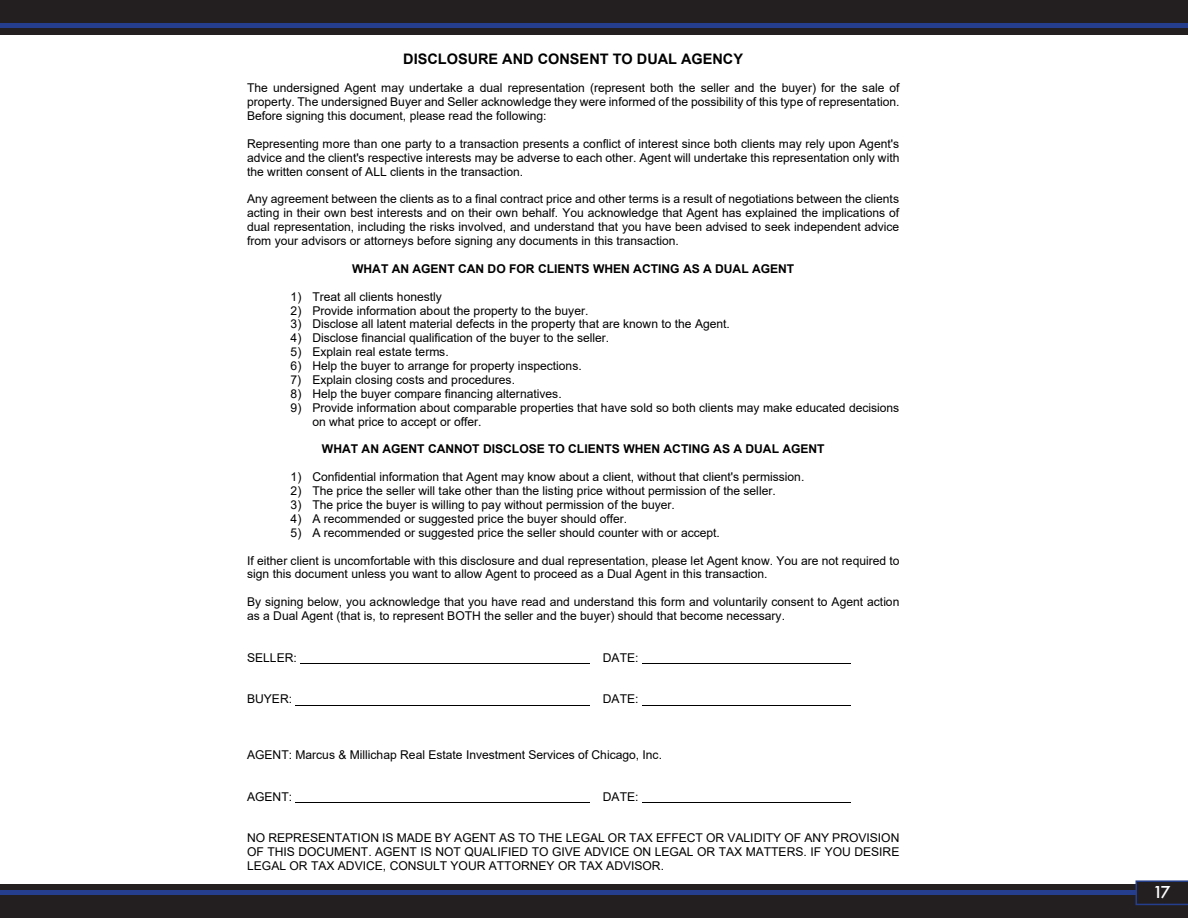
<style>
.page{position:relative;width:1188px;height:918px;background:#fff}
.page>*{position:absolute;margin:0;border:0;box-sizing:border-box;transform-origin:0 0}
.t1{font:500 18px "Futura PT";color:#fff}
.t2{font:700 14.55px "Arial";color:#000}
.t3{font:12.15px/14px "Arial";color:#000;text-align:justify}
.t4{font:700 12.15px "Arial";color:#000}
</style>
<div class="page">
<hr style="left:300px;top:663px;width:290px;height:1px;background:#000">
<hr style="left:642px;top:663px;width:209px;height:1px;background:#000">
<hr style="left:295px;top:705px;width:295px;height:1px;background:#000">
<hr style="left:642px;top:705px;width:209px;height:1px;background:#000">
<hr style="left:295px;top:802px;width:295px;height:1px;background:#000">
<hr style="left:642px;top:802px;width:209px;height:1px;background:#000">
<div style="left:0;top:885px;width:1188px;height:33px;background:#231f20"></div>
<div style="left:0;top:0;width:1188px;height:34px;background:#231f20"></div>
<hr style="left:0;top:24px;width:1188px;height:4px;background:#253f8e">
<hr style="left:0;top:891px;width:1188px;height:4px;background:#253f8e">
<svg style="left:1136px;top:880px;width:52px;height:25px"></svg>
<p class="t2" style="left:403px;top:49px;width:341px">DISCLOSURE AND CONSENT TO DUAL AGENCY</p>
<p class="t3" style="left:247px;top:81px;width:654px">The undersigned Agent may undertake a dual representation (represent both the seller and the buyer) for the sale of property. The undersigned Buyer and Seller acknowledge they were informed of the possibility of this type of representation.<br>Before signing this document, please read the following:</p>
<p class="t3" style="left:247px;top:137px;width:654px">Representing more than one party to a transaction presents a conflict of interest since both clients may rely upon Agent's advice and the client's respective interests may be adverse to each other. Agent will undertake this representation only with the written consent of ALL clients in the transaction.</p>
<p class="t3" style="left:247px;top:192px;width:654px">Any agreement between the clients as to a final contract price and other terms is a result of negotiations between the clients acting in their own best interests and on their own behalf. You acknowledge that Agent has explained the implications of dual representation, including the risks involved, and understand that you have been advised to seek independent advice from your advisors or attorneys before signing any documents in this transaction.</p>
<p class="t4" style="left:352px;top:260px;width:444px">WHAT AN AGENT CAN DO FOR CLIENTS WHEN ACTING AS A DUAL AGENT</p>
<p class="t3" style="left:291px;top:289px;width:153px">1) Treat all clients honestly</p>
<p class="t3" style="left:291px;top:303px;width:299px">2) Provide information about the property to the buyer.</p>
<p class="t3" style="left:291px;top:317px;width:441px">3) Disclose all latent material defects in the property that are known to the Agent.</p>
<p class="t3" style="left:291px;top:331px;width:320px">4) Disclose financial qualification of the buyer to the seller.</p>
<p class="t3" style="left:291px;top:345px;width:160px">5) Explain real estate terms.</p>
<p class="t3" style="left:291px;top:359px;width:293px">6) Help the buyer to arrange for property inspections.</p>
<p class="t3" style="left:291px;top:373px;width:226px">7) Explain closing costs and procedures.</p>
<p class="t3" style="left:291px;top:387px;width:273px">8) Help the buyer compare financing alternatives.</p>
<p class="t3" style="left:312px;top:400px;width:588px;text-indent:-22px">9) Provide information about comparable properties that have sold so both clients may make educated decisions on what price to accept or offer.</p>
<p class="t4" style="left:322px;top:441px;width:504px">WHAT AN AGENT CANNOT DISCLOSE TO CLIENTS WHEN ACTING AS A DUAL AGENT</p>
<p class="t3" style="left:291px;top:470px;width:515px">1) Confidential information that Agent may know about a client, without that client's permission.</p>
<p class="t3" style="left:291px;top:484px;width:487px">2) The price the seller will take other than the listing price without permission of the seller.</p>
<p class="t3" style="left:291px;top:498px;width:386px">3) The price the buyer is willing to pay without permission of the buyer.</p>
<p class="t3" style="left:291px;top:512px;width:338px">4) A recommended or suggested price the buyer should offer.</p>
<p class="t3" style="left:291px;top:525px;width:431px">5) A recommended or suggested price the seller should counter with or accept.</p>
<p class="t3" style="left:247px;top:553px;width:654px">If either client is uncomfortable with this disclosure and dual representation, please let Agent know. You are not required to sign this document unless you want to allow Agent to proceed as a Dual Agent in this transaction.</p>
<p class="t3" style="left:247px;top:595px;width:654px">By signing below, you acknowledge that you have read and understand this form and voluntarily consent to Agent action as a Dual Agent (that is, to represent BOTH the seller and the buyer) should that become necessary.</p>
<p class="t3" style="left:247px;top:650px;width:51px">SELLER:</p>
<p class="t3" style="left:603px;top:650px;width:37px">DATE:</p>
<p class="t3" style="left:247px;top:692px;width:46px">BUYER:</p>
<p class="t3" style="left:603px;top:692px;width:37px">DATE:</p>
<p class="t3" style="left:247px;top:748px;width:416px">AGENT: Marcus &amp; Millichap Real Estate Investment Services of Chicago, Inc.</p>
<p class="t3" style="left:247px;top:789px;width:46px">AGENT:</p>
<p class="t3" style="left:603px;top:789px;width:37px">DATE:</p>
<p class="t3" style="left:247px;top:831px;width:654px">NO REPRESENTATION IS MADE BY AGENT AS TO THE LEGAL OR TAX EFFECT OR VALIDITY OF ANY PROVISION OF THIS DOCUMENT. AGENT IS NOT QUALIFIED TO GIVE ADVICE ON LEGAL OR TAX MATTERS. IF YOU DESIRE LEGAL OR TAX ADVICE, CONSULT YOUR ATTORNEY OR TAX ADVISOR.</p>
<h1 class="t1" style="left:1153px;top:881px;width:19px">17</h1>
</div>
